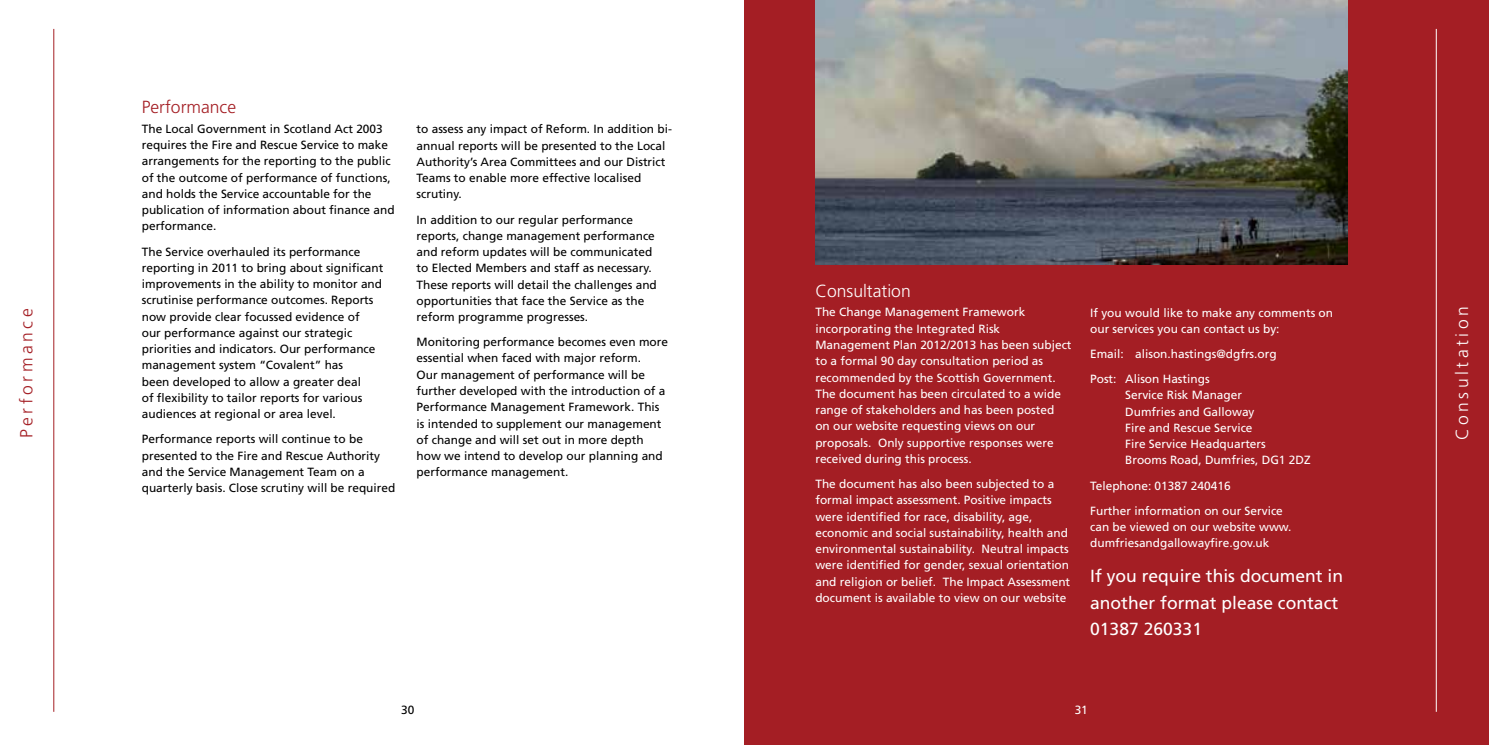
<style>
.page{position:relative;width:1489px;height:745px;background:#fff}
.page>*{position:absolute;margin:0;border:0;box-sizing:border-box;transform-origin:0 0}
.t1{font:17.5px/26.2px "Frutiger";color:#fff}
.t2{font:300 17.5px "Frutiger";color:#fff}
.t3{font:300 17.5px "Frutiger";letter-spacing:.2em;color:#fff}
.t4{font:300 17.5px "Frutiger";color:#a41e24}
.t5{font:300 17.5px "Frutiger";letter-spacing:.2em;color:#a41e24}
.t6{font:11.88px/16.2px "Frutiger";color:#000}
.t7{font:11.88px/16.2px "Frutiger";color:#fff}
</style>
<div class="page">
<div style="left:744px;top:0;width:744px;height:744px;background:#a41e24"></div>
<hr style="left:1435px;top:29px;width:1px;height:682px;background:#fff">
<hr style="left:53px;top:29px;width:1px;height:682px;background:#a41e24">
<img style="left:815px;top:0;width:531px;height:264px">
<h1 class="t5" style="left:17px;top:438px;width:131px;rotate:-90deg">Performance</h1>
<h1 class="t4" style="left:142px;top:97px;width:96px">Performance</h1>
<p class="t6" style="left:142px;top:120px;width:254px">The Local Government in Scotland Act 2003 requires the Fire and Rescue Service to make arrangements for the reporting to the public of the outcome of performance of functions, and holds the Service accountable for the publication of information about finance and performance.</p>
<p class="t6" style="left:142px;top:243px;width:243px">The Service overhauled its performance reporting in 2011 to bring about significant improvements in the ability to monitor and scrutinise performance outcomes. Reports now provide clear focussed evidence of<br>our performance against our strategic priorities and indicators. Our performance management system “Covalent” has<br>been developed to allow a greater deal<br>of flexibility to tailor reports for various audiences at regional or area level.</p>
<p class="t6" style="left:142px;top:430px;width:255px">Performance reports will continue to be presented to the Fire and Rescue Authority and the Service Management Team on a quarterly basis. Close scrutiny will be required</p>
<p class="t6" style="left:416px;top:121px;width:257px">to assess any impact of Reform. In addition bi&shy;annual reports will be presented to the Local Authority’s Area Committees and our District Teams to enable more effective localised scrutiny.</p>
<p class="t6" style="left:416px;top:211px;width:242px">In addition to our regular performance reports, change management performance and reform updates will be communicated to Elected Members and staff as necessary.<br>These reports will detail the challenges and opportunities that face the Service as the reform programme progresses.</p>
<p class="t6" style="left:416px;top:333px;width:253px">Monitoring performance becomes even more essential when faced with major reform.<br>Our management of performance will be further developed with the introduction of a Performance Management Framework. This is intended to supplement our management of change and will set out in more depth how we intend to develop our planning and performance management.</p>
<h1 class="t2" style="left:815px;top:280px;width:97px">Consultation</h1>
<p class="t7" style="left:815px;top:304px;width:258px">The Change Management Framework incorporating the Integrated Risk Management Plan 2012/2013 has been subject to a formal 90 day consultation period as recommended by the Scottish Government.<br>The document has been circulated to a wide range of stakeholders and has been posted on our website requesting views on our proposals. Only supportive responses were received during this process.</p>
<p class="t7" style="left:815px;top:475px;width:256px">The document has also been subjected to a formal impact assessment. Positive impacts were identified for race, disability, age, economic and social sustainability, health and environmental sustainability. Neutral impacts were identified for gender, sexual orientation and religion or belief. The Impact Assessment document is available to view on our website</p>
<p class="t7" style="left:1090px;top:304px;width:244px">If you would like to make any comments on our services you can contact us by:</p>
<p class="t7" style="left:1090px;top:341px;width:188px;line-height:25.1px">Email: alison.hastings@dgfrs.org<br>Post: Alison Hastings</p>
<p class="t7" style="left:1125px;top:387px;width:187px">Service Risk Manager<br>Dumfries and Galloway<br>Fire and Rescue Service<br>Fire Service Headquarters<br>Brooms Road, Dumfries, DG1 2DZ</p>
<p class="t7" style="left:1090px;top:472px;width:194px;line-height:25.1px">Telephone: 01387 240416<br>Further information on our Service</p>
<p class="t7" style="left:1090px;top:518px;width:203px">can be viewed on our website www. dumfriesandgallowayfire.gov.uk</p>
<h1 class="t1" style="left:1090px;top:562px;width:254px">If you require this document in another format please contact<br>01387 260331</h1>
<p class="t6" style="left:401px;top:701px;width:15px">30</p>
<p class="t7" style="left:1074px;top:701px;width:15px">31</p>
<h1 class="t3" style="left:1451px;top:440px;width:135px;rotate:-90deg">Consultation</h1>
</div>
